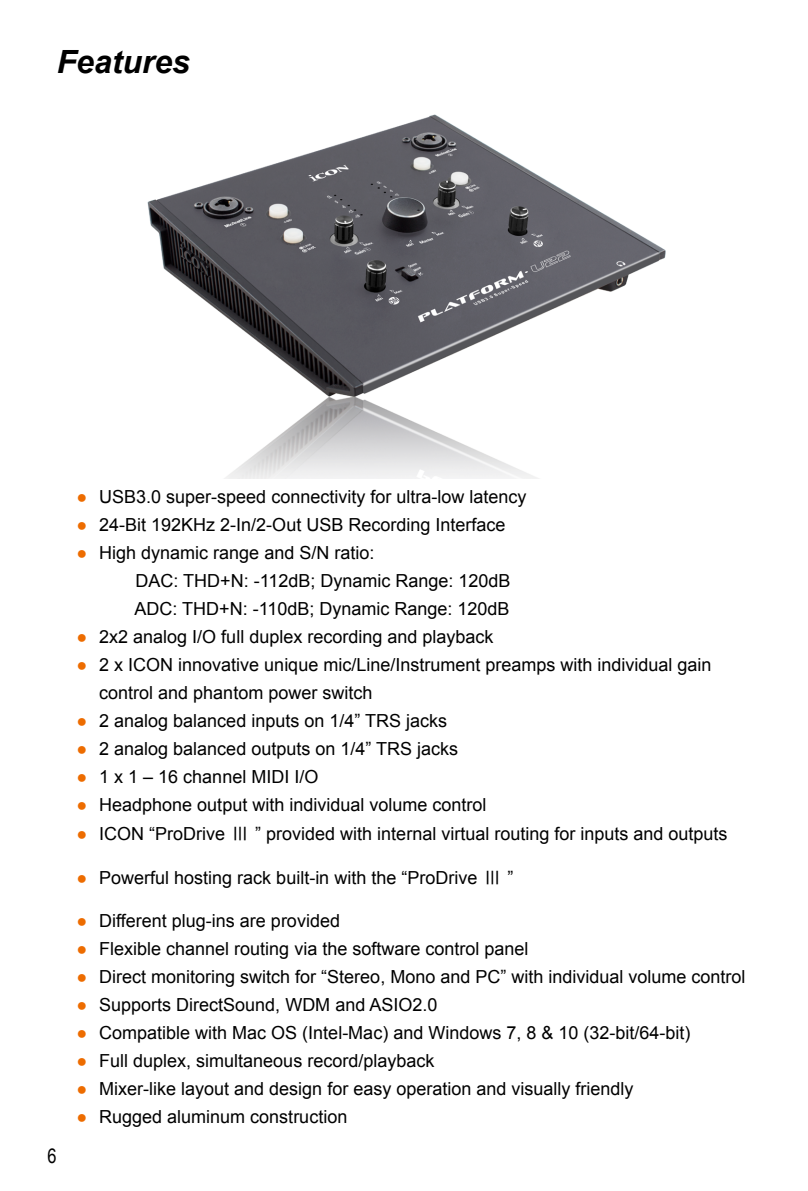
<style>
.page{position:relative;width:808px;height:1191px;background:#fff}
.page>*{position:absolute;margin:0;border:0;box-sizing:border-box;transform-origin:0 0}
.t1{font:italic 700 32px "Arial";color:#000}
.t2{font:20px "Arial Narrow";color:#000}
.t3{font:18px/28px "Arial";color:#000}
.s1{color:#ed6c00}
.s2{font-family:"Sim Hei";font-size:20px}
</style>
<div class="page">
<img style="left:147px;top:114px;width:519px;height:365px">
<h1 class="t1" style="left:57px;top:40px;width:135px">Features</h1>
<p class="t2" style="left:48px;top:1141px;width:11px">6</p>
<p class="t3" style="left:77px;top:483px;width:451px"><span class="s1">●</span> USB3.0 super-speed connectivity for ultra-low latency</p>
<p class="t3" style="left:77px;top:511px;width:430px"><span class="s1">●</span> 24-Bit 192KHz 2-In/2-Out USB Recording Interface</p>
<p class="t3" style="left:135px;top:539px;width:377px;text-indent:-58px"><span class="s1">●</span> High dynamic range and S/N ratio:<br>DAC: THD+N: -112dB; Dynamic Range: 120dB<br>ADC: THD+N: -110dB; Dynamic Range: 120dB</p>
<p class="t3" style="left:77px;top:623px;width:418px"><span class="s1">●</span> 2x2 analog I/O full duplex recording and playback</p>
<p class="t3" style="left:99px;top:651px;width:614px;text-indent:-23px"><span class="s1">●</span> 2 x ICON innovative unique mic/Line/Instrument preamps with individual gain control and phantom power switch</p>
<p class="t3" style="left:77px;top:707px;width:372px"><span class="s1">●</span> 2 analog balanced inputs on 1/4” TRS jacks</p>
<p class="t3" style="left:77px;top:735px;width:383px"><span class="s1">●</span> 2 analog balanced outputs on 1/4” TRS jacks</p>
<p class="t3" style="left:77px;top:763px;width:243px"><span class="s1">●</span> 1 x 1 – 16 channel MIDI I/O</p>
<p class="t3" style="left:77px;top:791px;width:411px"><span class="s1">●</span> Headphone output with individual volume control</p>
<p class="t3" style="left:77px;top:820px;width:652px"><span class="s1">●</span> ICON “ProDrive <span class="s2">Ⅲ</span> ” provided with internal virtual routing for inputs and outputs</p>
<p class="t3" style="left:77px;top:864px;width:438px"><span class="s1">●</span> Powerful hosting rack built-in with the “ProDrive <span class="s2">Ⅲ</span> ”</p>
<p class="t3" style="left:77px;top:907px;width:265px"><span class="s1">●</span> Different plug-ins are provided</p>
<p class="t3" style="left:77px;top:935px;width:453px"><span class="s1">●</span> Flexible channel routing via the software control panel</p>
<p class="t3" style="left:77px;top:963px;width:670px"><span class="s1">●</span> Direct monitoring switch for “Stereo, Mono and PC” with individual volume control</p>
<p class="t3" style="left:77px;top:991px;width:362px"><span class="s1">●</span> Supports DirectSound, WDM and ASIO2.0</p>
<p class="t3" style="left:77px;top:1019px;width:615px"><span class="s1">●</span> Compatible with Mac OS (Intel-Mac) and Windows 7, 8 &amp; 10 (32-bit/64-bit)</p>
<p class="t3" style="left:77px;top:1047px;width:359px"><span class="s1">●</span> Full duplex, simultaneous record/playback</p>
<p class="t3" style="left:77px;top:1075px;width:558px"><span class="s1">●</span> Mixer-like layout and design for easy operation and visually friendly</p>
<p class="t3" style="left:77px;top:1103px;width:272px"><span class="s1">●</span> Rugged aluminum construction</p>
</div>
